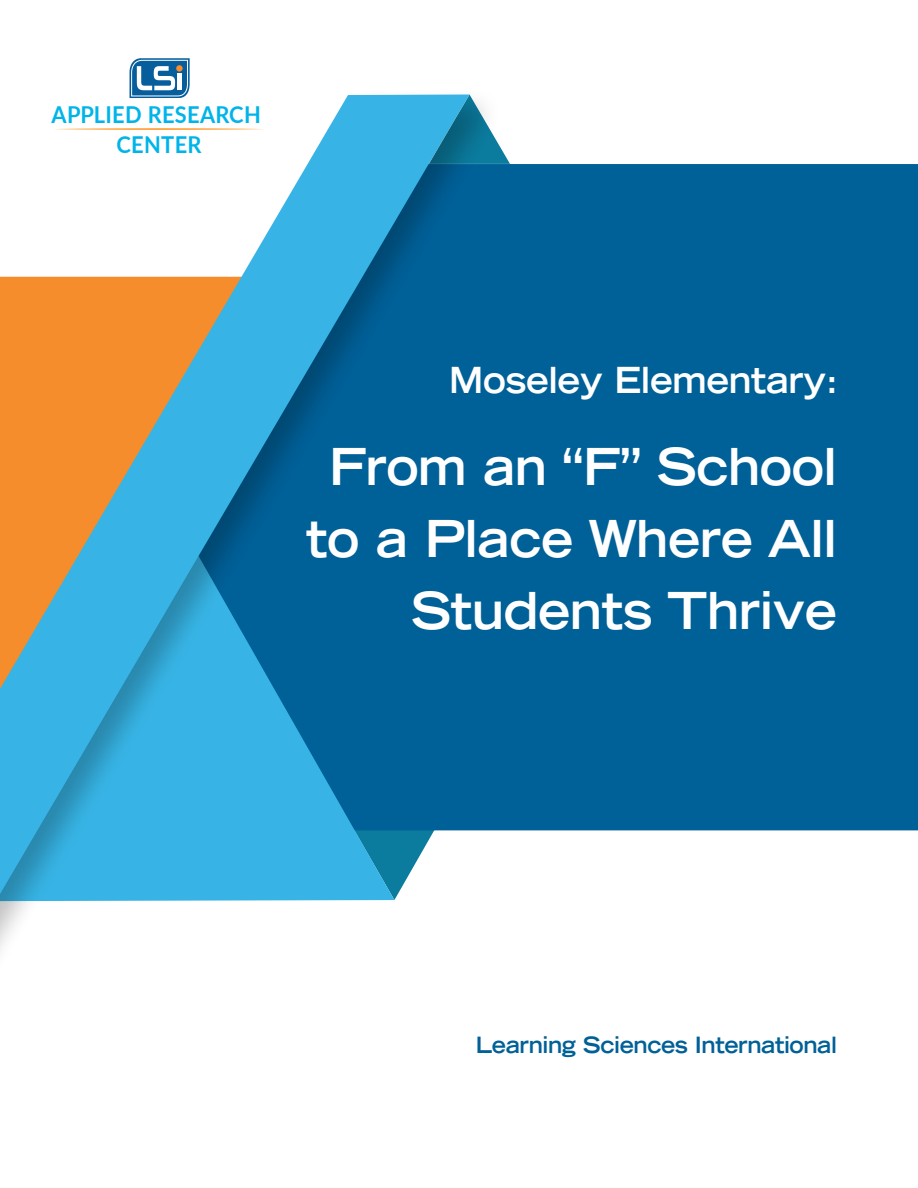
<style>
.page{position:relative;width:918px;height:1188px;background:#fff}
.page>*{position:absolute;margin:0;border:0;box-sizing:border-box;transform-origin:0 0}
.t1{font:700 expanded 51px/72px "Trade Gothic LH";letter-spacing:-.01em;color:#fff;text-align:right;scale:.95 1}
.t2{font:700 expanded 36px "Trade Gothic LH";letter-spacing:-.01em;color:#fff;scale:.95 1}
.t3{font:700 23.25px/30.8px "Lato";letter-spacing:.015em;color:#00b4ea;text-align:center;scale:.94 1}
.t4{font:700 expanded 22.5px "Trade Gothic LH";letter-spacing:-.02em;color:#006098;scale:.95 1}
</style>
<div class="page">
<div style="left:503px;top:164px;width:415px;height:666px;background:#006098"></div>
<svg style="left:130px;top:58px;width:60px;height:28px"></svg>
<svg style="left:503px;top:152px;width:7px;height:12px"></svg>
<div style="left:0;top:86px;width:503px;height:1102px;background:#000;opacity:.25"></div>
<svg style="left:0;top:94px;width:470px;height:800px"></svg>
<p class="t3" style="left:52px;top:98px;width:224px">APPLIED RESEARCH<br>CENTER</p>
<p class="t2" style="left:449px;top:356px;width:411px">Moseley Elementary:</p>
<p class="t1" style="left:306px;top:430px;width:560px">From an “F” School to a Place Where All<br>Students Thrive</p>
<p class="t4" style="left:476px;top:1030px;width:382px">Learning Sciences International</p>
</div>
